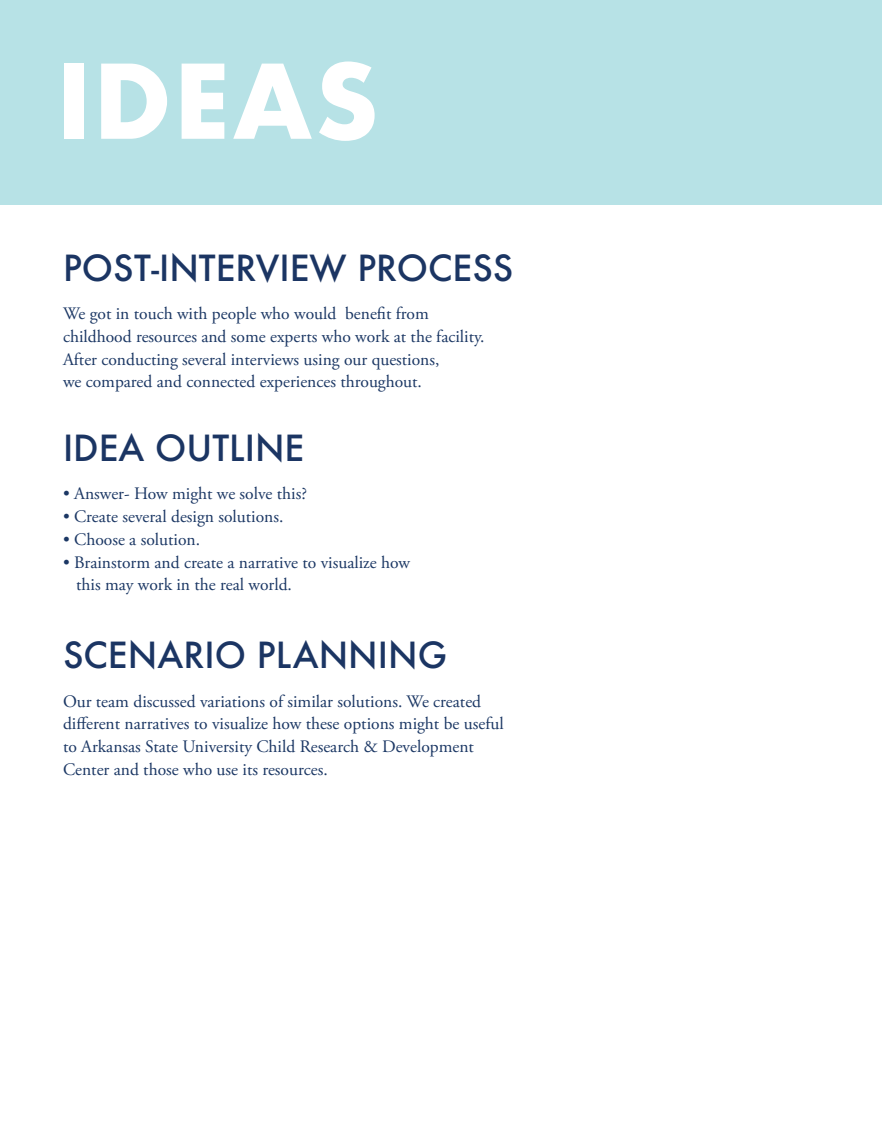
<style>
.page{position:relative;width:882px;height:1134px;background:#fff}
.page>*{position:absolute;margin:0;border:0;box-sizing:border-box;transform-origin:0 0}
.t1{font:700 99.75px "Futura";letter-spacing:.02em;color:#fff}
.t2{font:500 35px "Futura";color:#1b3563}
.t3{font:17.5px/22.8px "Adobe Garamond Pro";color:#1b3764}
</style>
<div class="page">
<div style="left:0;top:0;width:882px;height:204px;background:#b7e2e6"></div>
<p class="t1" style="left:56px;top:29px;width:324px">IDEAS</p>
<p class="t2" style="left:63px;top:244px;width:452px">POST-INTERVIEW PROCESS</p>
<p class="t3" style="left:63px;top:303px;width:367px">We got in touch with people who would benefit from</p>
<p class="t3" style="left:63px;top:326px;width:423px">childhood resources and some experts who work at the facility.</p>
<p class="t3" style="left:63px;top:348px;width:378px">After conducting several interviews using our questions,</p>
<p class="t3" style="left:63px;top:371px;width:361px">we compared and connected experiences throughout.</p>
<p class="t2" style="left:63px;top:424px;width:243px">IDEA OUTLINE</p>
<p class="t3" style="left:63px;top:483px;width:246px">• Answer- How might we solve this?</p>
<p class="t3" style="left:63px;top:506px;width:222px">• Create several design solutions.</p>
<p class="t3" style="left:63px;top:529px;width:139px">• Choose a solution.</p>
<p class="t3" style="left:63px;top:551px;width:348px">• Brainstorm and create a narrative to visualize how</p>
<p class="t3" style="left:76px;top:574px;width:217px">this may work in the real world.</p>
<p class="t2" style="left:63px;top:631px;width:386px">SCENARIO PLANNING</p>
<p class="t3" style="left:63px;top:690px;width:442px">Our team discussed variations of similar solutions. We created different narratives to visualize how these options might be useful to Arkansas State University Child Research &amp; Development Center and those who use its resources.</p>
</div>
